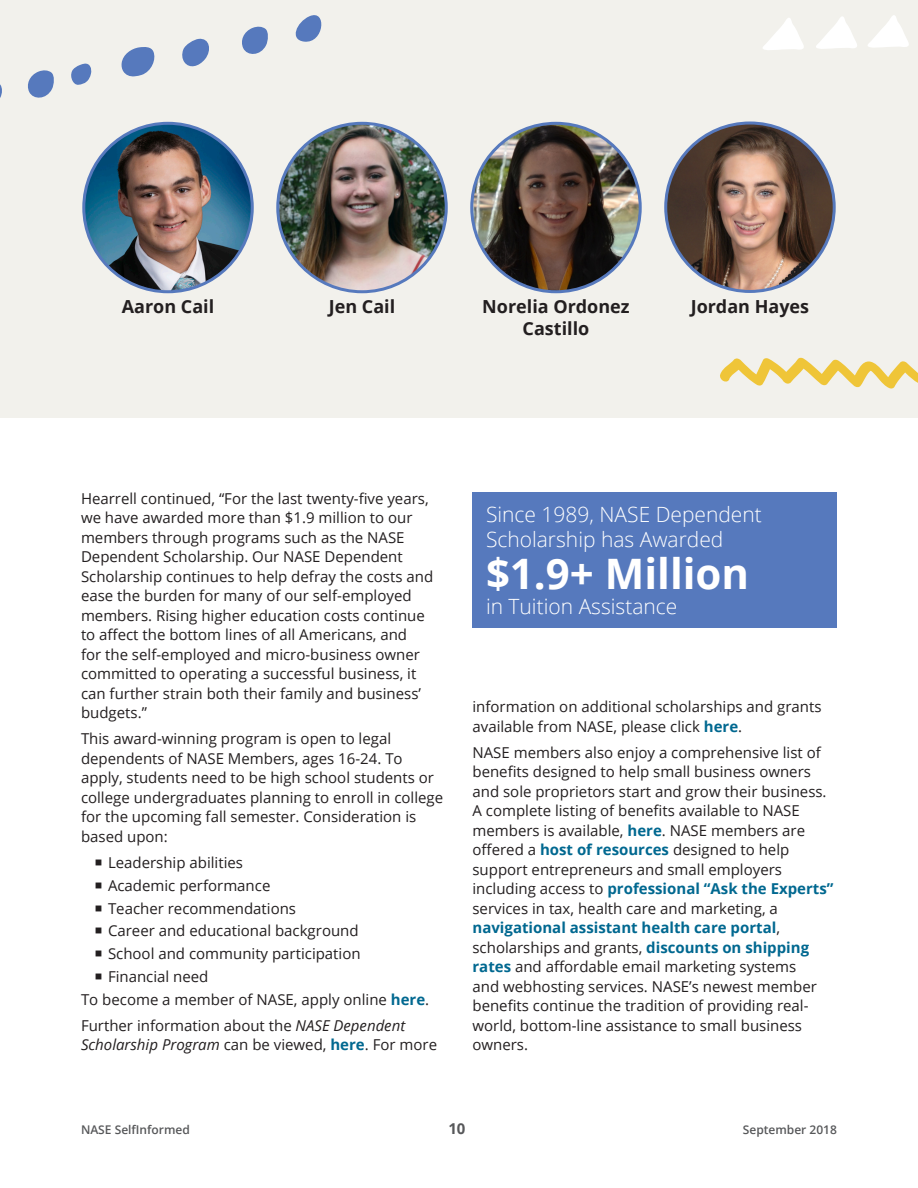
<style>
.page{position:relative;width:918px;height:1188px;background:#fff}
.page>*{position:absolute;margin:0;border:0;box-sizing:border-box;transform-origin:0 0}
.NASE_Body_Copy{font:700 42px "Open Sans";color:#fff}
.NASE_Body_Copy-2{font:300 21px/25.2px "Open Sans";color:#fff}
.NASE_Body_Copy-3{font:700 18px/21.6px "Open Sans";color:#231f20;text-align:center}
.NASE_Body_Copy-4{font:15px/19.5px "Open Sans";color:#231f20}
.t1{font:700 15px "Open Sans";color:#57585a}
.t2{font:600 12px "Open Sans";color:#57585a}
.s1{font-weight:700;color:#006890}
.s2{font-style:italic}
</style>
<div class="page">
<div style="left:0;top:0;width:918px;height:417px;background:#f2f1ec"></div>
<div style="left:472px;top:492px;width:365px;height:136px;background:#5679bd"></div>
<img style="left:84px;top:123px;width:168px;height:169px;border-radius:84px">
<img style="left:278px;top:123px;width:168px;height:169px;border-radius:84px">
<img style="left:666px;top:123px;width:168px;height:168px;border-radius:84px">
<img style="left:472px;top:123px;width:168px;height:169px;border-radius:84px">
<svg style="left:720px;top:357px;width:198px;height:32px"></svg>
<svg style="left:763px;top:18px;width:41px;height:32px"></svg>
<svg style="left:816px;top:16px;width:41px;height:33px"></svg>
<svg style="left:868px;top:15px;width:41px;height:33px"></svg>
<svg style="left:295px;top:15px;width:27px;height:27px"></svg>
<svg style="left:121px;top:47px;width:34px;height:30px"></svg>
<svg style="left:242px;top:26px;width:26px;height:28px"></svg>
<svg style="left:28px;top:70px;width:26px;height:28px"></svg>
<svg style="left:71px;top:63px;width:21px;height:22px"></svg>
<svg style="left:182px;top:38px;width:27px;height:29px"></svg>
<svg style="left:0;top:84px;width:2px;height:14px"></svg>
<p class="NASE_Body_Copy-3" style="left:122px;top:296px;width:94px">Aaron Cail</p>
<p class="NASE_Body_Copy-3" style="left:329px;top:296px;width:68px">Jen Cail</p>
<p class="NASE_Body_Copy-3" style="left:482px;top:296px;width:149px">Norelia Ordonez<br>Castillo</p>
<p class="NASE_Body_Copy-3" style="left:691px;top:296px;width:120px">Jordan Hayes</p>
<p class="NASE_Body_Copy-4" style="left:81px;top:488px;width:354px">Hearrell continued, “For the last twenty-five years, we have awarded more than $1.9 million to our members through programs such as the NASE Dependent Scholarship. Our NASE Dependent Scholarship continues to help defray the costs and ease the burden for many of our self-employed members. Rising higher education costs continue to affect the bottom lines of all Americans, and<br>for the self-employed and micro-business owner committed to operating a successful business, it can further strain both their family and business’ budgets.”</p>
<p class="NASE_Body_Copy-4" style="left:81px;top:729px;width:364px">This award-winning program is open to legal dependents of NASE Members, ages 16-24. To apply, students need to be high school students or college undergraduates planning to enroll in college for the upcoming fall semester. Consideration is based upon:</p>
<p class="NASE_Body_Copy-4" style="left:108px;top:853px;width:137px">Leadership abilities</p>
<p class="NASE_Body_Copy-4" style="left:108px;top:875px;width:164px">Academic performance</p>
<p class="NASE_Body_Copy-4" style="left:108px;top:898px;width:190px">Teacher recommendations</p>
<p class="NASE_Body_Copy-4" style="left:108px;top:921px;width:252px">Career and educational background</p>
<p class="NASE_Body_Copy-4" style="left:108px;top:943px;width:254px">School and community participation</p>
<p class="NASE_Body_Copy-4" style="left:108px;top:966px;width:102px">Financial need</p>
<p class="NASE_Body_Copy-4" style="left:81px;top:989px;width:350px">To become a member of NASE, apply online <span class="s1">here</span>.</p>
<p class="NASE_Body_Copy-4" style="left:81px;top:1015px;width:358px">Further information about the <span class="s2">NASE Dependent<br>Scholarship Program</span> can be viewed, <span class="s1">here</span>. For more</p>
<p class="NASE_Body_Copy-2" style="left:486px;top:501px;width:277px">Since 1989, NASE Dependent<br>Scholarship has Awarded</p>
<p class="NASE_Body_Copy" style="left:486px;top:544px;width:265px">$1.9+ Million</p>
<p class="NASE_Body_Copy-2" style="left:486px;top:593px;width:193px">in Tuition Assistance</p>
<p class="NASE_Body_Copy-4" style="left:472px;top:696px;width:351px">information on additional scholarships and grants available from NASE, please click <span class="s1">here</span>.</p>
<p class="NASE_Body_Copy-4" style="left:472px;top:742px;width:363px">NASE members also enjoy a comprehensive list of benefits designed to help small business owners and sole proprietors start and grow their business.<br>A complete listing of benefits available to NASE members is available, <span class="s1">here</span>. NASE members are offered a <span class="s1">host of resources</span> designed to help support entrepreneurs and small employers including access to <span class="s1">professional “Ask the Experts” </span>services in tax, health care and marketing, a <span class="s1">navigational assistant health care portal</span>, scholarships and grants, <span class="s1">discounts on shipping rates</span> and affordable email marketing systems<br>and webhosting services. NASE’s newest member benefits continue the tradition of providing real&shy;world, bottom-line assistance to small business owners.</p>
<p class="t2" style="left:81px;top:1121px;width:110px">NASE SelfInformed</p>
<p class="t1" style="left:448px;top:1118px;width:19px">10</p>
<p class="t2" style="left:743px;top:1121px;width:96px">September 2018</p>
</div>
